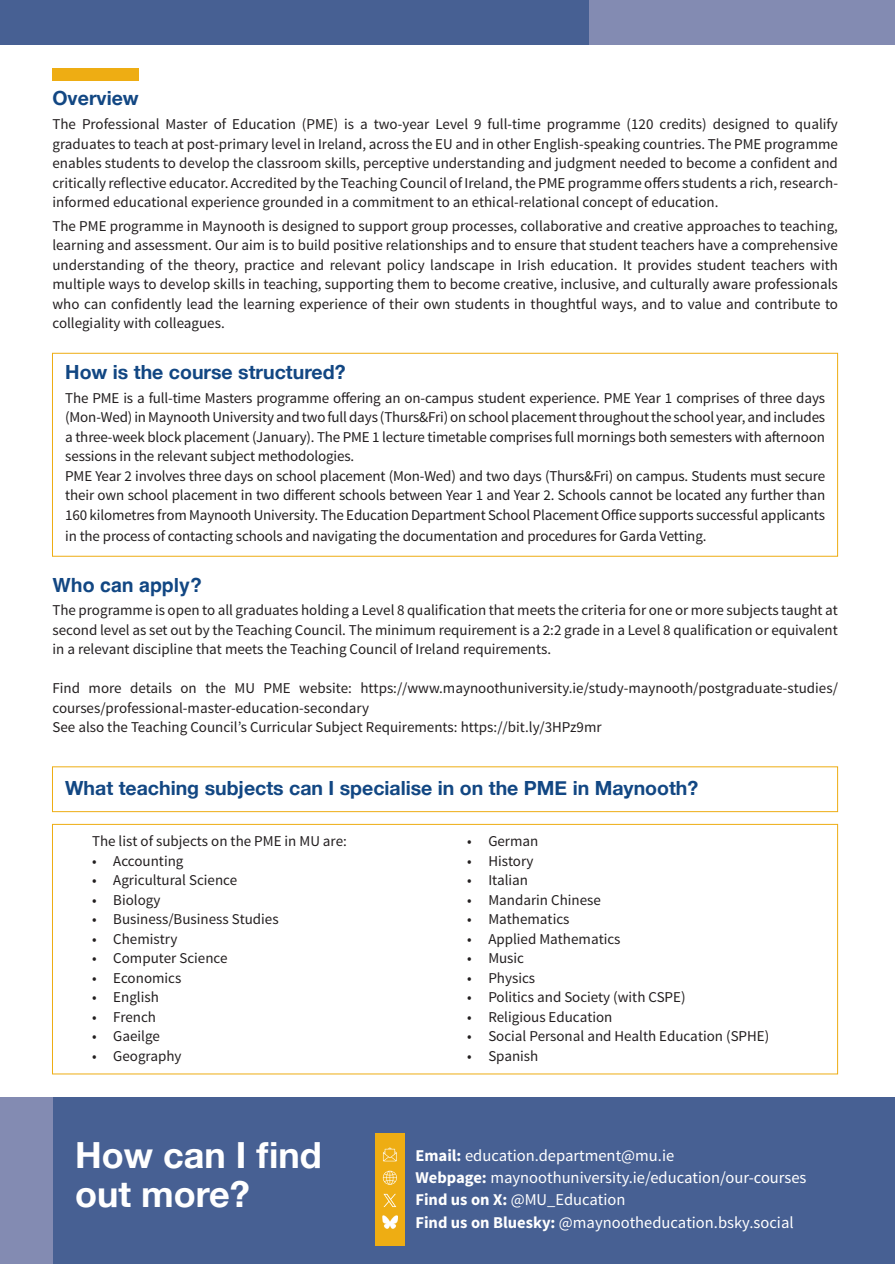
<style>
.page{position:relative;width:895px;height:1264px;background:#fff}
.page>*{position:absolute;margin:0;border:0;box-sizing:border-box;transform-origin:0 0}
.t1{font:700 36px/38.8px "Helvetica Neue";color:#fff}
.t2{font:700 19.5px "Helvetica Neue";color:#124783}
.t3{font:700 19.5px "Helvetica";color:#124783}
.t4{font:16.5px "Source Sans Pro";color:#fff}
.List_Paragraph{font:15px/19.5px "Source Sans Pro";color:#231f20;text-align:justify}
.s1{font-weight:700}
</style>
<div class="page">
<div style="left:0;top:0;width:895px;height:45px;background:#476093"></div>
<div style="left:0;top:1097px;width:895px;height:167px;background:#476093"></div>
<div style="left:589px;top:0;width:306px;height:45px;background:#838bb2"></div>
<div style="left:52px;top:68px;width:87px;height:13px;background:#eead13"></div>
<div style="left:52px;top:353px;width:786px;height:203px;border:1px solid #eead13"></div>
<div style="left:52px;top:766px;width:786px;height:46px;border:1px solid #eead13"></div>
<div style="left:52px;top:824px;width:786px;height:250px;border:1px solid #eead13"></div>
<div style="left:0;top:1097px;width:52px;height:167px;background:#838bb2"></div>
<div style="left:375px;top:1133px;width:29px;height:112px;background:#eead13"></div>
<svg style="left:383px;top:1147px;width:14px;height:14px"></svg>
<svg style="left:383px;top:1170px;width:14px;height:14px"></svg>
<svg style="left:383px;top:1193px;width:13px;height:14px"></svg>
<img style="left:382px;top:1215px;width:15px;height:13px">
<p class="t2" style="left:52px;top:83px;width:88px">Overview</p>
<p class="List_Paragraph" style="left:52px;top:115px;width:787px">The Professional Master of Education (PME) is a two-year Level 9 full-time programme (120 credits) designed to qualify graduates to teach at post-primary level in Ireland, across the EU and in other English-speaking countries. The PME programme enables students to develop the classroom skills, perceptive understanding and judgment needed to become a confident and critically reflective educator. Accredited by the Teaching Council of Ireland, the PME programme offers students a rich, research&shy;informed educational experience grounded in a commitment to an ethical-relational concept of education.</p>
<p class="List_Paragraph" style="left:52px;top:216px;width:787px">The PME programme in Maynooth is designed to support group processes, collaborative and creative approaches to teaching, learning and assessment. Our aim is to build positive relationships and to ensure that student teachers have a comprehensive understanding of the theory, practice and relevant policy landscape in Irish education. It provides student teachers with multiple ways to develop skills in teaching, supporting them to become creative, inclusive, and culturally aware professionals who can confidently lead the learning experience of their own students in thoughtful ways, and to value and contribute to collegiality with colleagues.</p>
<p class="t2" style="left:65px;top:357px;width:282px">How is the course structured?</p>
<p class="List_Paragraph" style="left:65px;top:388px;width:761px">The PME is a full-time Masters programme offering an on-campus student experience. PME Year 1 comprises of three days (Mon-Wed) in Maynooth University and two full days (Thurs&amp;Fri) on school placement throughout the school year, and includes a three-week block placement (January). The PME 1 lecture timetable comprises full mornings both semesters with afternoon sessions in the relevant subject methodologies.</p>
<p class="List_Paragraph" style="left:65px;top:466px;width:761px">PME Year 2 involves three days on school placement (Mon-Wed) and two days (Thurs&amp;Fri) on campus. Students must secure their own school placement in two different schools between Year 1 and Year 2. Schools cannot be located any further than 160 kilometres from Maynooth University. The Education Department School Placement Office supports successful applicants</p>
<p class="List_Paragraph" style="left:65px;top:526px;width:643px">in the process of contacting schools and navigating the documentation and procedures for Garda Vetting.</p>
<p class="t3" style="left:52px;top:573px;width:151px">Who can apply?</p>
<p class="List_Paragraph" style="left:52px;top:601px;width:787px">The programme is open to all graduates holding a Level 8 qualification that meets the criteria for one or more subjects taught at second level as set out by the Teaching Council. The minimum requirement is a 2:2 grade in a Level 8 qualification or equivalent in a relevant discipline that meets the Teaching Council of Ireland requirements.</p>
<p class="List_Paragraph" style="left:52px;top:679px;width:787px">Find more details on the MU PME website: https://www.maynoothuniversity.ie/study-maynooth/postgraduate-studies/ courses/professional-master-education-secondary</p>
<p class="List_Paragraph" style="left:52px;top:718px;width:551px">See also the Teaching Council’s Curricular Subject Requirements: https://bit.ly/3HPz9mr</p>
<p class="t2" style="left:65px;top:773px;width:634px">What teaching subjects can I specialise in on the PME in Maynooth?</p>
<p class="List_Paragraph" style="left:92px;top:831px;width:256px">The list of subjects on the PME in MU are:</p>
<p class="List_Paragraph" style="left:92px;top:851px;width:93px">• Accounting</p>
<p class="List_Paragraph" style="left:92px;top:870px;width:147px">• Agricultural Science</p>
<p class="List_Paragraph" style="left:92px;top:890px;width:70px">• Biology</p>
<p class="List_Paragraph" style="left:92px;top:909px;width:188px">• Business/Business Studies</p>
<p class="List_Paragraph" style="left:92px;top:929px;width:87px">• Chemistry</p>
<p class="List_Paragraph" style="left:92px;top:948px;width:137px">• Computer Science</p>
<p class="List_Paragraph" style="left:92px;top:968px;width:91px">• Economics</p>
<p class="List_Paragraph" style="left:92px;top:987px;width:68px">• English</p>
<p class="List_Paragraph" style="left:92px;top:1007px;width:65px">• French</p>
<p class="List_Paragraph" style="left:92px;top:1026px;width:69px">• Gaeilge</p>
<p class="List_Paragraph" style="left:92px;top:1046px;width:91px">• Geography</p>
<p class="List_Paragraph" style="left:467px;top:831px;width:73px">• German</p>
<p class="List_Paragraph" style="left:467px;top:851px;width:68px">• History</p>
<p class="List_Paragraph" style="left:467px;top:870px;width:63px">• Italian</p>
<p class="List_Paragraph" style="left:467px;top:890px;width:135px">• Mandarin Chinese</p>
<p class="List_Paragraph" style="left:467px;top:909px;width:104px">• Mathematics</p>
<p class="List_Paragraph" style="left:467px;top:929px;width:155px">• Applied Mathematics</p>
<p class="List_Paragraph" style="left:467px;top:948px;width:59px">• Music</p>
<p class="List_Paragraph" style="left:467px;top:968px;width:70px">• Physics</p>
<p class="List_Paragraph" style="left:467px;top:987px;width:220px">• Politics and Society (with CSPE)</p>
<p class="List_Paragraph" style="left:467px;top:1007px;width:147px">• Religious Education</p>
<p class="List_Paragraph" style="left:467px;top:1026px;width:304px">• Social Personal and Health Education (SPHE)</p>
<p class="List_Paragraph" style="left:467px;top:1046px;width:73px">• Spanish</p>
<p class="t1" style="left:75px;top:1137px;width:248px">How can I find out more?</p>
<p class="t4" style="left:415px;top:1145px;width:260px"><span class="s1">Email:</span> education.department@mu.ie</p>
<p class="t4" style="left:415px;top:1167px;width:392px"><span class="s1">Webpage:</span> maynoothuniversity.ie/education/our-courses</p>
<p class="t4" style="left:415px;top:1189px;width:212px"><span class="s1">Find us on X:</span> @MU_Education</p>
<p class="t4" style="left:415px;top:1211px;width:380px"><span class="s1">Find us on Bluesky:</span> @maynootheducation.bsky.social</p>
</div>
